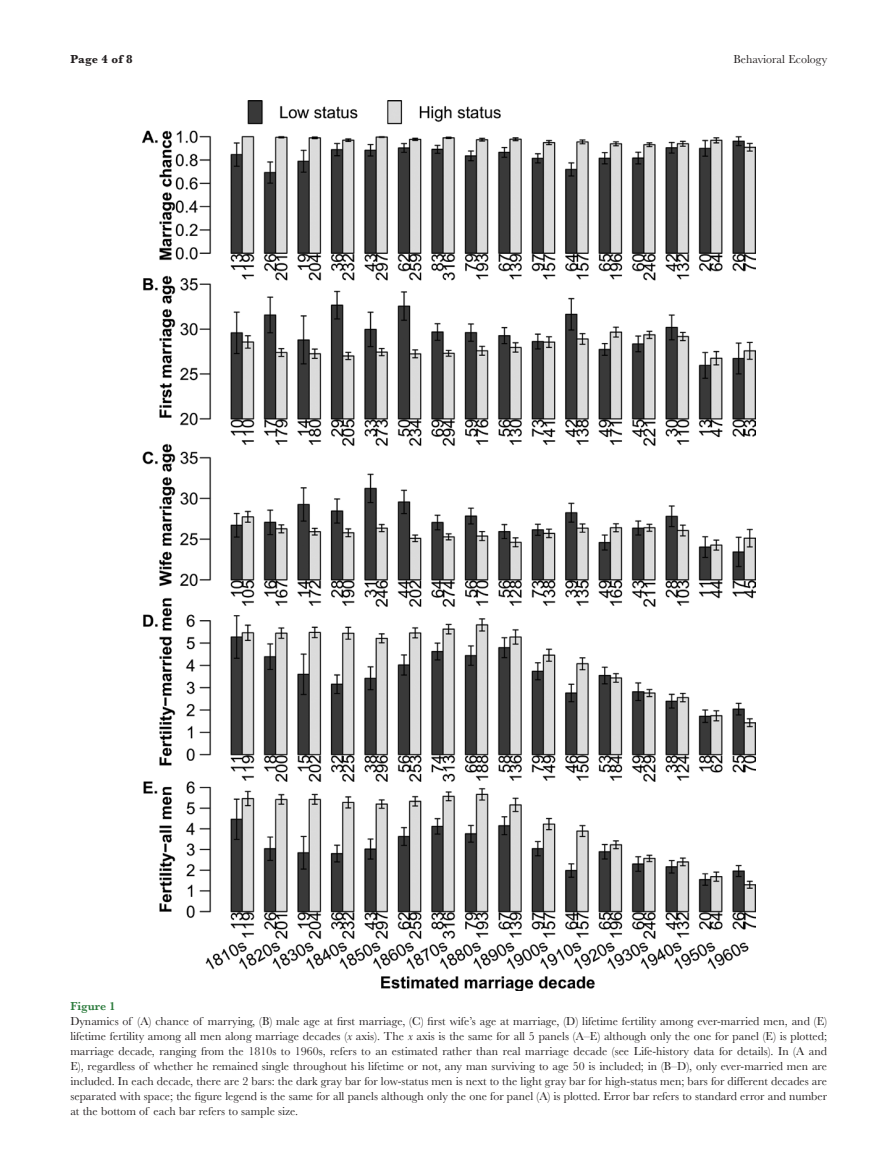
<style>
.page{position:relative;width:891px;height:1175px;background:#fff}
.page>*{position:absolute;margin:0;border:0;box-sizing:border-box;transform-origin:0 0}
.t1{font:12px/15px "Baskerville MT Std";color:#231f20;text-align:justify}
.t2{font:700 12px "Baskerville MT Std";letter-spacing:.01em;color:#231f20}
.t3{font:600 12px "Baskerville MT Std";color:#2a7a3b}
.s1{font-style:italic}
</style>
<div class="page">
<img style="left:142px;top:101px;width:613px;height:889px">
<p class="t2" style="left:70px;top:52px;width:64px">Page 4 of 8</p>
<p class="t1" style="left:733px;top:52px;width:95px">Behavioral Ecology</p>
<p class="t3" style="left:70px;top:999px;width:47px">Figure 1</p>
<p class="t1" style="left:70px;top:1013px;width:758px">Dynamics of (A) chance of marrying, (B) male age at first marriage, (C) first wife’s age at marriage, (D) lifetime fertility among ever-married men, and (E) lifetime fertility among all men along marriage decades (<span class="s1">x</span> axis). The <span class="s1">x</span> axis is the same for all 5 panels (A–E) although only the one for panel (E) is plotted; marriage decade, ranging from the 1810s to 1960s, refers to an estimated rather than real marriage decade (see Life-history data for details). In (A and E), regardless of whether he remained single throughout his lifetime or not, any man surviving to age 50 is included; in (B–D), only ever-married men are included. In each decade, there are 2 bars: the dark gray bar for low-status men is next to the light gray bar for high-status men; bars for different decades are separated with space; the figure legend is the same for all panels although only the one for panel (A) is plotted. Error bar refers to standard error and number at the bottom of each bar refers to sample size.</p>
</div>
